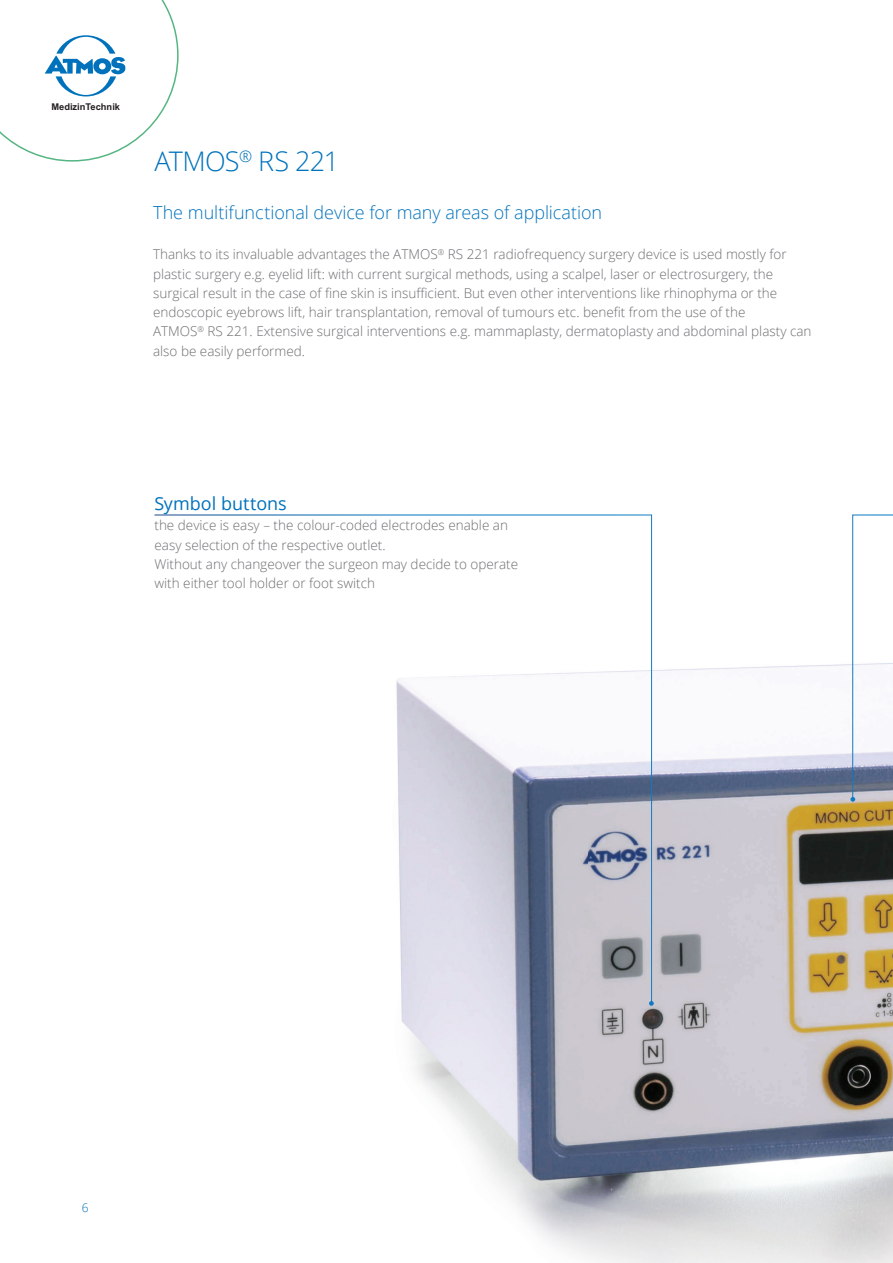
<style>
.page{position:relative;width:893px;height:1263px;background:#fff}
.page>*{position:absolute;margin:0;border:0;box-sizing:border-box;transform-origin:0 0}
.t1{font:300 27px "Open Sans";letter-spacing:-.025em;color:#0072bc}
.t2{font:300 18px "Open Sans";letter-spacing:-.005em;color:#0072bc}
.t3{font:18px "Open Sans";letter-spacing:-.005em;color:#0072bc}
.t4{font:300 13.5px/19.4px "Open Sans";color:#6c6d70}
.t5{font:300 12px "Open Sans";color:#0072bc}
.t6{font:700 9.3px "Arial";color:#231f20}
</style>
<div class="page">
<svg style="left:0;top:0;width:179px;height:162px"></svg>
<img style="left:401px;top:634px;width:492px;height:629px">
<svg style="left:649px;top:1001px;width:5px;height:5px"></svg>
<svg style="left:154px;top:514px;width:498px;height:489px"></svg>
<svg style="left:850px;top:514px;width:43px;height:288px"></svg>
<p class="t6" style="left:51px;top:100px;width:70px">MedizinTechnik</p>
<h1 class="t1" style="left:155px;top:143px;width:186px">ATMOS<sup>®</sup> RS 221</h1>
<h2 class="t2" style="left:153px;top:200px;width:451px">The multifunctional device for many areas of application</h2>
<p class="t4" style="left:153px;top:244px;width:660px">Thanks to its invaluable advantages the ATMOS<sup>®</sup> RS 221 radiofrequency surgery device is used mostly for plastic surgery e.g. eyelid lift: with current surgical methods, using a scalpel, laser or electrosurgery, the surgical result in the case of fine skin is insufficient. But even other interventions like rhinophyma or the endoscopic eyebrows lift, hair transplantation, removal of tumours etc. benefit from the use of the<br>ATMOS<sup>®</sup> RS 221. Extensive surgical interventions e.g. mammaplasty, dermatoplasty and abdominal plasty can also be easily performed.</p>
<h2 class="t3" style="left:154px;top:491px;width:134px">Symbol buttons</h2>
<p class="t4" style="left:154px;top:515px;width:365px">the device is easy – the colour-coded electrodes enable an easy selection of the respective outlet.<br>Without any changeover the surgeon may decide to operate with either tool holder or foot switch</p>
<p class="t5" style="left:82px;top:1199px;width:8px">6</p>
</div>
